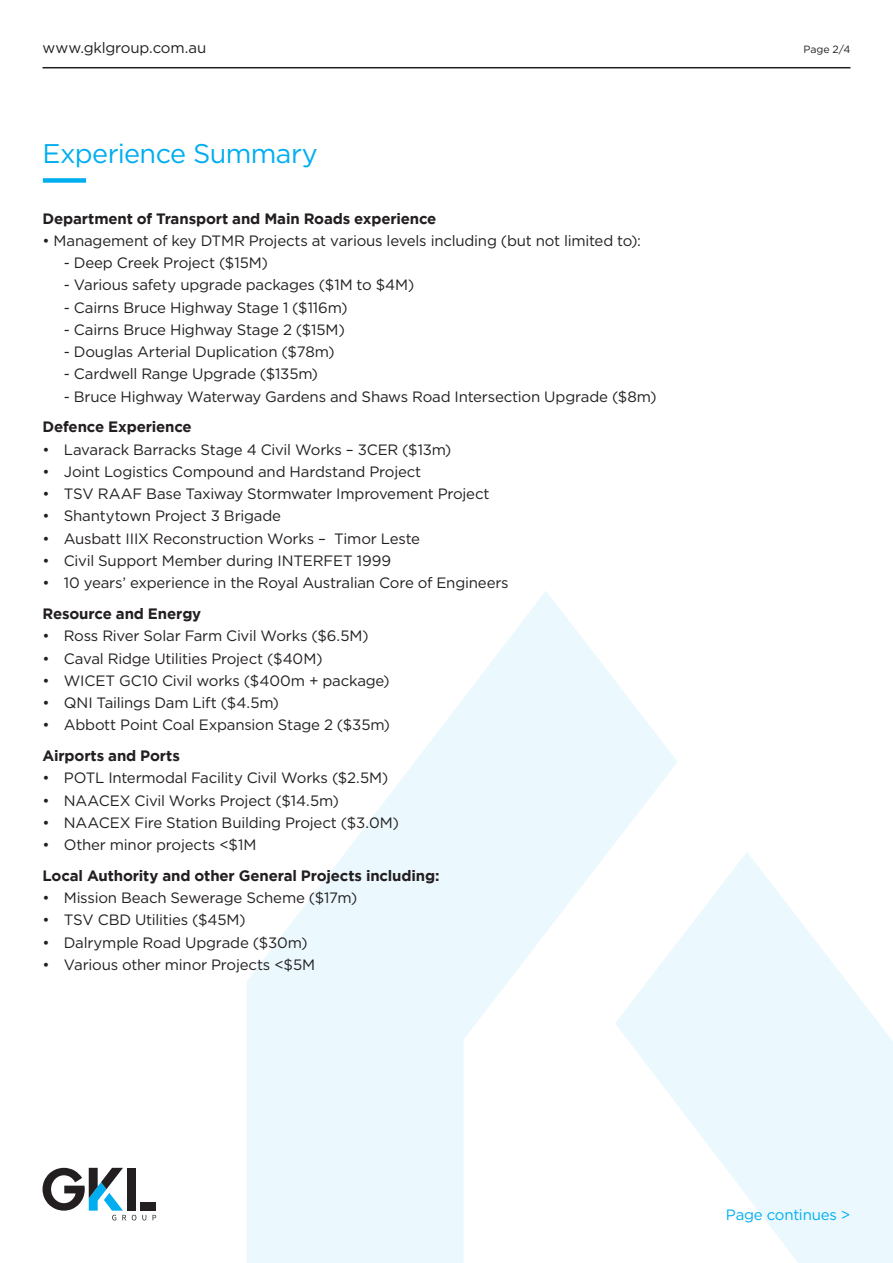
<style>
.page{position:relative;width:893px;height:1263px;background:#fff}
.page>*{position:absolute;margin:0;border:0;box-sizing:border-box;transform-origin:0 0}
.Section_Title{font:27px "Gotham";letter-spacing:-.02em;color:#00aeef}
._9pts_Regular_Left{font:15px "Gotham";letter-spacing:-.015em;color:#231f20}
._9pts_Regular_Left-2{font:700 15px "Gotham";letter-spacing:-.01em;color:#231f20}
._9pts_Regular_Left-3{font:15px "Gotham";letter-spacing:-.015em;color:#00aeef}
._9pts_Regular_Left-4{font:10.5px "Gotham";color:#231f20}
</style>
<div class="page">
<svg style="left:678px;top:852px;width:215px;height:411px;fill:#ebf8fd"></svg>
<svg style="left:247px;top:591px;width:431px;height:672px;fill:#ebf8fd"></svg>
<hr style="left:43px;top:67px;width:807px;height:1px;background:#231f20">
<div style="left:43px;top:178px;width:43px;height:5px;background:#00aeef"></div>
<div style="left:127px;top:1168px;width:9px;height:42px;background:#231f20"></div>
<div style="left:141px;top:1202px;width:15px;height:8px;background:#231f20"></div>
<svg style="left:43px;top:1168px;width:83px;height:52px"></svg>
<svg style="left:132px;top:1215px;width:4px;height:5px"></svg>
<svg style="left:142px;top:1215px;width:4px;height:5px"></svg>
<p class="_9pts_Regular_Left" style="left:43px;top:40px;width:165px">www.gklgroup.com.au</p>
<p class="_9pts_Regular_Left-4" style="left:803px;top:44px;width:49px">Page 2/4</p>
<p class="Section_Title" style="left:43px;top:139px;width:277px">Experience Summary</p>
<p class="_9pts_Regular_Left-2" style="left:43px;top:210px;width:395px">Department of Transport and Main Roads experience</p>
<p class="_9pts_Regular_Left" style="left:43px;top:232px;width:600px">• Management of key DTMR Projects at various levels including (but not limited to):</p>
<p class="_9pts_Regular_Left" style="left:64px;top:255px;width:206px">- Deep Creek Project ($15M)</p>
<p class="_9pts_Regular_Left" style="left:64px;top:277px;width:352px">- Various safety upgrade packages ($1M to $4M)</p>
<p class="_9pts_Regular_Left" style="left:64px;top:299px;width:285px">- Cairns Bruce Highway Stage 1 ($116m)</p>
<p class="_9pts_Regular_Left" style="left:64px;top:321px;width:283px">- Cairns Bruce Highway Stage 2 ($15M)</p>
<p class="_9pts_Regular_Left" style="left:64px;top:344px;width:272px">- Douglas Arterial Duplication ($78m)</p>
<p class="_9pts_Regular_Left" style="left:64px;top:366px;width:256px">- Cardwell Range Upgrade ($135m)</p>
<p class="_9pts_Regular_Left" style="left:64px;top:388px;width:594px">- Bruce Highway Waterway Gardens and Shaws Road Intersection Upgrade ($8m)</p>
<p class="_9pts_Regular_Left-2" style="left:43px;top:418px;width:151px">Defence Experience</p>
<p class="_9pts_Regular_Left" style="left:43px;top:441px;width:410px">• Lavarack Barracks Stage 4 Civil Works – 3CER ($13m)</p>
<p class="_9pts_Regular_Left" style="left:43px;top:463px;width:380px">• Joint Logistics Compound and Hardstand Project</p>
<p class="_9pts_Regular_Left" style="left:43px;top:486px;width:449px">• TSV RAAF Base Taxiway Stormwater Improvement Project</p>
<p class="_9pts_Regular_Left" style="left:43px;top:508px;width:240px">• Shantytown Project 3 Brigade</p>
<p class="_9pts_Regular_Left" style="left:43px;top:530px;width:379px">• Ausbatt IIIX Reconstruction Works – Timor Leste</p>
<p class="_9pts_Regular_Left" style="left:43px;top:552px;width:350px">• Civil Support Member during INTERFET 1999</p>
<p class="_9pts_Regular_Left" style="left:43px;top:575px;width:468px">• 10 years’ experience in the Royal Australian Core of Engineers</p>
<p class="_9pts_Regular_Left-2" style="left:43px;top:605px;width:160px">Resource and Energy</p>
<p class="_9pts_Regular_Left" style="left:43px;top:628px;width:328px">• Ross River Solar Farm Civil Works ($6.5M)</p>
<p class="_9pts_Regular_Left" style="left:43px;top:650px;width:282px">• Caval Ridge Utilities Project ($40M)</p>
<p class="_9pts_Regular_Left" style="left:43px;top:672px;width:349px">• WICET GC10 Civil works ($400m + package)</p>
<p class="_9pts_Regular_Left" style="left:43px;top:694px;width:238px">• QNI Tailings Dam Lift ($4.5m)</p>
<p class="_9pts_Regular_Left" style="left:43px;top:717px;width:349px">• Abbott Point Coal Expansion Stage 2 ($35m)</p>
<p class="_9pts_Regular_Left-2" style="left:43px;top:747px;width:139px">Airports and Ports</p>
<p class="_9pts_Regular_Left" style="left:43px;top:770px;width:347px">• POTL Intermodal Facility Civil Works ($2.5M)</p>
<p class="_9pts_Regular_Left" style="left:43px;top:792px;width:298px">• NAACEX Civil Works Project ($14.5m)</p>
<p class="_9pts_Regular_Left" style="left:43px;top:814px;width:358px">• NAACEX Fire Station Building Project ($3.0M)</p>
<p class="_9pts_Regular_Left" style="left:43px;top:836px;width:215px">• Other minor projects &lt;$1M</p>
<p class="_9pts_Regular_Left-2" style="left:43px;top:867px;width:399px">Local Authority and other General Projects including:</p>
<p class="_9pts_Regular_Left" style="left:43px;top:889px;width:316px">• Mission Beach Sewerage Scheme ($17m)</p>
<p class="_9pts_Regular_Left" style="left:43px;top:912px;width:205px">• TSV CBD Utilities ($45M)</p>
<p class="_9pts_Regular_Left" style="left:43px;top:934px;width:267px">• Dalrymple Road Upgrade ($30m)</p>
<p class="_9pts_Regular_Left" style="left:43px;top:956px;width:274px">• Various other minor Projects &lt;$5M</p>
<p class="_9pts_Regular_Left-3" style="left:726px;top:1207px;width:126px">Page continues &gt;</p>
</div>
